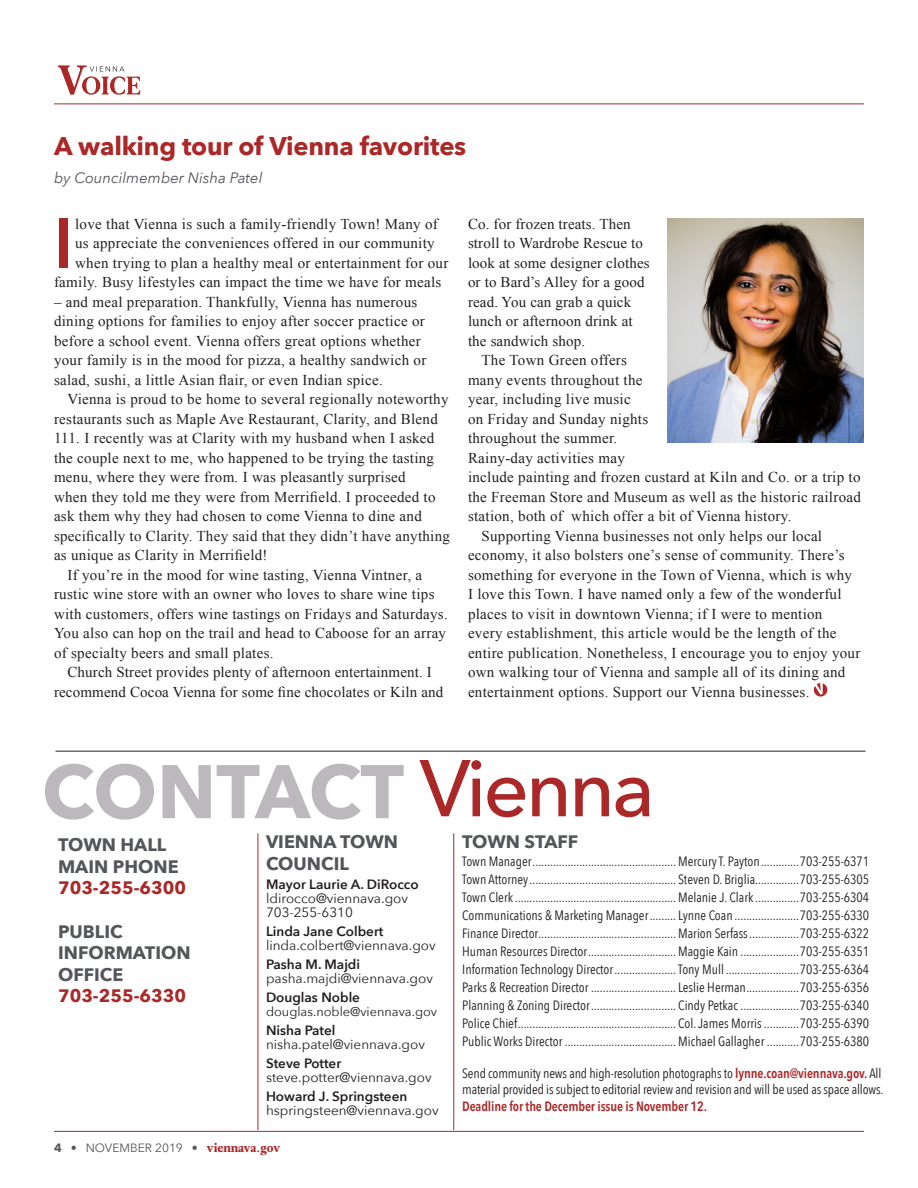
<style>
.page{position:relative;width:918px;height:1188px;background:#fff}
.page>*{position:absolute;margin:0;border:0;box-sizing:border-box;transform-origin:0 0}
.t1{font:700 75px "Avenir Next";letter-spacing:-.01em;color:#bbb9bb}
.t2{font:600 70.05px "Avenir Next";color:#aa2928}
.t3{font:700 25.5px "Avenir Next";letter-spacing:-.01em;color:#aa2928}
.t4{font:700 18px/21.6px "Avenir Next";color:#54565a}
.t5{font:700 18px "Avenir Next";color:#aa2928}
.t6{font:15px/19.5px "Times New Roman";letter-spacing:.02em;color:#231f20}
.t7{font:italic 15px "Avenir Next";color:#54565a}
.t8{font:13.5px/18px "Avenir Next Condensed";letter-spacing:-.01em;color:#231f20;text-align:justify}
.t9{font:13.5px/14.2px "Avenir Next";color:#231f20}
.t10{font:600 13.5px "Avenir Next";color:#231f20}
.t11{font:600 13.5px "Avenir Next Condensed";letter-spacing:-.01em;color:#aa2928}
.t12{font:12.75px "Avenir Next";color:#231f20}
.t13{font:12px "Avenir Next";color:#54565a}
.s1{font-weight:700}
.s2{font-family:"Leitura News Roman 4";color:#aa2928}
.s3{font-weight:600;color:#aa2928}
</style>
<div class="page">
<hr style="left:56px;top:751px;width:810px;height:1px;background:#231f20">
<svg style="left:419px;top:760px;width:231px;height:57px"></svg>
<hr style="left:258px;top:833px;width:1px;height:297px;background:#aa2928">
<hr style="left:453px;top:833px;width:1px;height:297px;background:#aa2928">
<svg style="left:814px;top:683px;width:13px;height:14px"></svg>
<img style="left:667px;top:218px;width:197px;height:225px">
<hr style="left:54px;top:103px;width:810px;height:1px;background:#aa2928">
<svg style="left:58px;top:65px;width:82px;height:30px"></svg>
<hr style="left:54px;top:1131px;width:810px;height:1px;background:#aa2928">
<h3 class="t3" style="left:54px;top:124px;width:414px">A walking tour of Vienna favorites</h3>
<p class="t7" style="left:54px;top:165px;width:210px">by Councilmember Nisha Patel</p>
<h2 class="t2" style="left:54px;top:183px;width:21px">I</h2>
<p class="t6" style="left:75px;top:214px;width:364px">love that Vienna is such a family-friendly Town! Many of</p>
<p class="t6" style="left:75px;top:233px;width:361px">us appreciate the conveniences offered in our community</p>
<p class="t6" style="left:75px;top:253px;width:375px">when trying to plan a healthy meal or entertainment for our</p>
<p class="t6" style="left:54px;top:272px;width:389px">family. Busy lifestyles can impact the time we have for meals</p>
<p class="t6" style="left:54px;top:292px;width:374px">– and meal preparation. Thankfully, Vienna has numerous dining options for families to enjoy after soccer practice or before a school event. Vienna offers great options whether your family is in the mood for pizza, a healthy sandwich or salad, sushi, a little Asian flair, or even Indian spice.</p>
<p class="t6" style="left:68px;top:389px;width:383px">Vienna is proud to be home to several regionally noteworthy</p>
<p class="t6" style="left:54px;top:409px;width:385px">restaurants such as Maple Ave Restaurant, Clarity, and Blend</p>
<p class="t6" style="left:54px;top:428px;width:382px">111. I recently was at Clarity with my husband when I asked</p>
<p class="t6" style="left:54px;top:448px;width:382px">the couple next to me, who happened to be trying the tasting</p>
<p class="t6" style="left:54px;top:467px;width:353px">menu, where they were from. I was pleasantly surprised</p>
<p class="t6" style="left:54px;top:487px;width:383px">when they told me they were from Merrifield. I proceeded to</p>
<p class="t6" style="left:54px;top:506px;width:369px">ask them why they had chosen to come Vienna to dine and</p>
<p class="t6" style="left:54px;top:526px;width:398px">specifically to Clarity. They said that they didn’t have anything</p>
<p class="t6" style="left:54px;top:545px;width:215px">as unique as Clarity in Merrifield!</p>
<p class="t6" style="left:68px;top:565px;width:356px">If you’re in the mood for wine tasting, Vienna Vintner, a</p>
<p class="t6" style="left:54px;top:584px;width:382px">rustic wine store with an owner who loves to share wine tips</p>
<p class="t6" style="left:54px;top:604px;width:395px">with customers, offers wine tastings on Fridays and Saturdays.</p>
<p class="t6" style="left:54px;top:623px;width:394px">You also can hop on the trail and head to Caboose for an array</p>
<p class="t6" style="left:54px;top:643px;width:221px">of specialty beers and small plates.</p>
<p class="t6" style="left:68px;top:662px;width:366px">Church Street provides plenty of afternoon entertainment. I</p>
<p class="t6" style="left:54px;top:682px;width:391px">recommend Cocoa Vienna for some fine chocolates or Kiln and</p>
<p class="t6" style="left:468px;top:214px;width:164px">Co. for frozen treats. Then</p>
<p class="t6" style="left:468px;top:233px;width:177px">stroll to Wardrobe Rescue to</p>
<p class="t6" style="left:468px;top:253px;width:183px">look at some designer clothes</p>
<p class="t6" style="left:468px;top:272px;width:178px">or to Bard’s Alley for a good</p>
<p class="t6" style="left:468px;top:292px;width:165px">read. You can grab a quick</p>
<p class="t6" style="left:468px;top:311px;width:166px">lunch or afternoon drink at</p>
<p class="t6" style="left:468px;top:331px;width:119px">the sandwich shop.</p>
<p class="t6" style="left:482px;top:350px;width:147px">The Town Green offers</p>
<p class="t6" style="left:468px;top:370px;width:176px">many events throughout the</p>
<p class="t6" style="left:468px;top:389px;width:164px">year, including live music</p>
<p class="t6" style="left:468px;top:409px;width:182px">on Friday and Sunday nights</p>
<p class="t6" style="left:468px;top:428px;width:151px">throughout the summer.</p>
<p class="t6" style="left:468px;top:448px;width:158px">Rainy-day activities may</p>
<p class="t6" style="left:468px;top:467px;width:394px">include painting and frozen custard at Kiln and Co. or a trip to</p>
<p class="t6" style="left:468px;top:487px;width:394px">the Freeman Store and Museum as well as the historic railroad</p>
<p class="t6" style="left:468px;top:506px;width:325px">station, both of which offer a bit of Vienna history.</p>
<p class="t6" style="left:482px;top:526px;width:342px">Supporting Vienna businesses not only helps our local</p>
<p class="t6" style="left:468px;top:545px;width:378px">economy, it also bolsters one’s sense of community. There’s</p>
<p class="t6" style="left:468px;top:565px;width:386px">something for everyone in the Town of Vienna, which is why</p>
<p class="t6" style="left:468px;top:584px;width:375px">I love this Town. I have named only a few of the wonderful</p>
<p class="t6" style="left:468px;top:604px;width:356px">places to visit in downtown Vienna; if I were to mention</p>
<p class="t6" style="left:468px;top:623px;width:370px">every establishment, this article would be the length of the</p>
<p class="t6" style="left:468px;top:643px;width:394px">entire publication. Nonetheless, I encourage you to enjoy your</p>
<p class="t6" style="left:468px;top:662px;width:379px">own walking tour of Vienna and sample all of its dining and</p>
<p class="t6" style="left:468px;top:682px;width:343px">entertainment options. Support our Vienna businesses.</p>
<h1 class="t1" style="left:42px;top:727px;width:364px">CONTACT</h1>
<p class="t4" style="left:266px;top:831px;width:134px">VIENNA TOWN<br>COUNCIL</p>
<p class="t10" style="left:266px;top:872px;width:154px">Mayor Laurie A. DiRocco</p>
<p class="t9" style="left:266px;top:890px;width:144px">ldirocco@viennava.gov<br>703-255-6310</p>
<p class="t10" style="left:266px;top:920px;width:119px">Linda Jane Colbert</p>
<p class="t9" style="left:266px;top:938px;width:171px">linda.colbert@viennava.gov</p>
<p class="t10" style="left:266px;top:953px;width:96px">Pasha M. Majdi</p>
<p class="t9" style="left:266px;top:971px;width:168px">pasha.majdi@viennava.gov</p>
<p class="t10" style="left:266px;top:986px;width:96px">Douglas Noble</p>
<p class="t12" style="left:266px;top:1001px;width:173px">douglas.noble@viennava.gov</p>
<p class="t10" style="left:266px;top:1019px;width:71px">Nisha Patel</p>
<p class="t9" style="left:266px;top:1037px;width:160px">nisha.patel@viennava.gov</p>
<p class="t10" style="left:266px;top:1052px;width:77px">Steve Potter</p>
<p class="t9" style="left:266px;top:1070px;width:167px">steve.potter@viennava.gov</p>
<p class="t10" style="left:266px;top:1085px;width:143px">Howard J. Springsteen</p>
<p class="t9" style="left:266px;top:1103px;width:174px">hspringsteen@viennava.gov</p>
<p class="t4" style="left:58px;top:834px;width:122px">TOWN HALL<br>MAIN PHONE</p>
<p class="t5" style="left:58px;top:873px;width:130px">703-255-6300</p>
<p class="t4" style="left:58px;top:920px;width:134px">PUBLIC<br>INFORMATION<br>OFFICE</p>
<p class="t5" style="left:58px;top:981px;width:130px">703-255-6330</p>
<p class="t13" style="left:54px;top:1138px;width:228px"><span class="s1">4</span> • NOVEMBER 2019 • <span class="s2">viennava.gov</span></p>
<p class="t4" style="left:462px;top:831px;width:118px">TOWN STAFF</p>
<p class="t8" style="left:462px;top:852px;width:409px">Town Manager................................................. Mercury T. Payton.............703-255-6371<br>Town Attorney.................................................. Steven D. Briglia...............703-255-6305<br>Town Clerk ....................................................... Melanie J. Clark ...............703-255-6304<br>Communications &amp; Marketing Manager......... Lynne Coan ......................703-255-6330<br>Finance Director............................................... Marion Serfass.................703-255-6322<br>Human Resources Director.............................. Maggie Kain ....................703-255-6351<br>Information Technology Director..................... Tony Mull .........................703-255-6364<br>Parks &amp; Recreation Director ............................. Leslie Herman..................703-255-6356<br>Planning &amp; Zoning Director............................. Cindy Petkac ....................703-255-6340<br>Police Chief...................................................... Col. James Morris ............703-255-6390<br>Public Works Director ...................................... Michael Gallagher ...........703-255-6380</p>
<p class="t8" style="left:462px;top:1064px;width:423px;line-height:16.5px">Send community news and high-resolution photographs to <span class="s3">lynne.coan@viennava.gov.</span> All material provided is subject to editorial review and revision and will be used as space allows.</p>
<p class="t11" style="left:462px;top:1094px;width:246px">Deadline for the December issue is November 12.</p>
</div>
